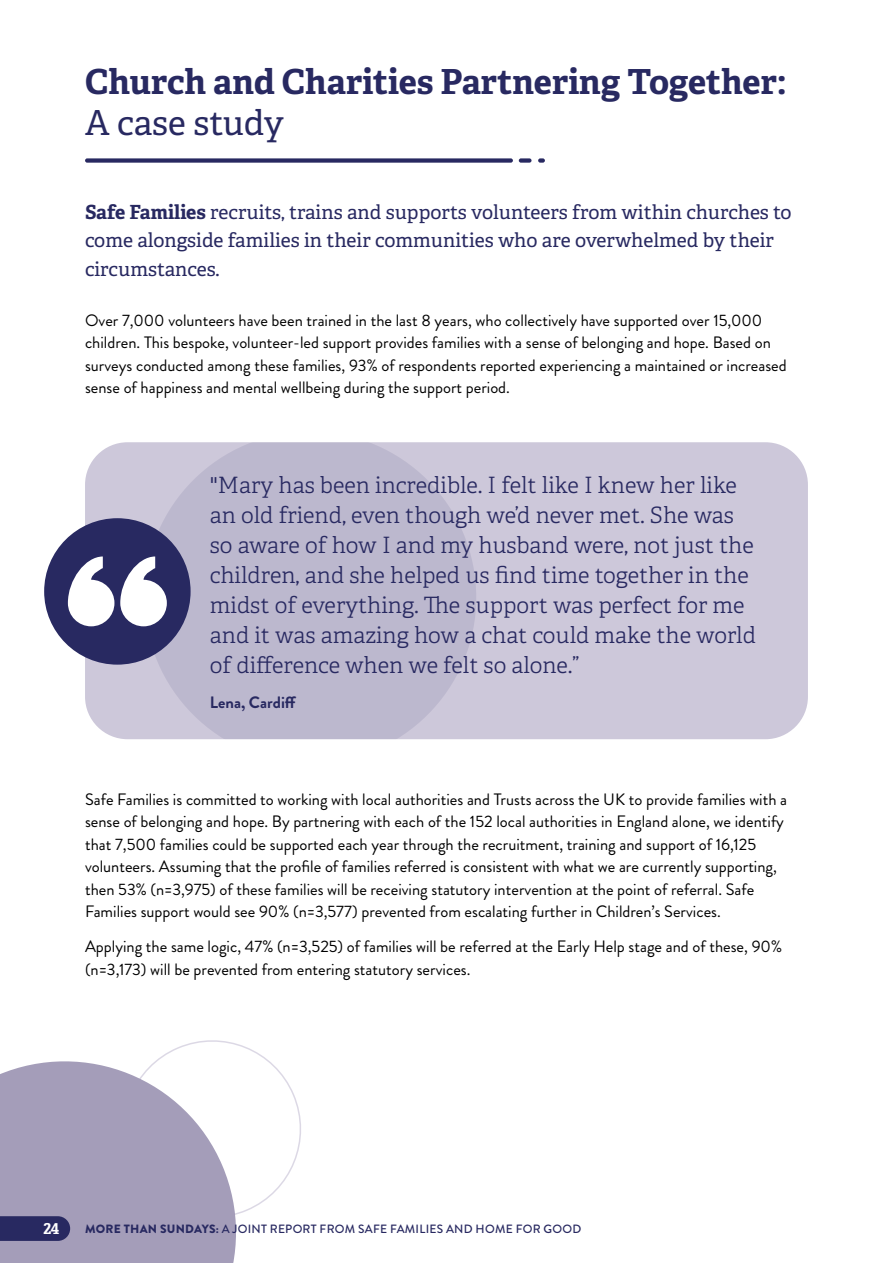
<style>
.page{position:relative;width:893px;height:1263px;background:#fff}
.page>*{position:absolute;margin:0;border:0;box-sizing:border-box;transform-origin:0 0}
.t1{font:700 34.5px "Adelle PE";color:#282961}
.t2{font:34.5px "Adelle PE";color:#282961}
.t3{font:300 22.5px/30px "Adelle";color:#282961}
.t4{font:19.5px/28.5px "Adelle PE";color:#282961}
.t5{font:16.5px/22.5px "Brandon Grotesque";color:#000}
.t6{font:700 16.5px "Brandon Grotesque";color:#282961}
.t7{font:700 15px "Adelle PE";color:#fff}
.t8{font:500 12px "Brandon Grotesque";letter-spacing:.02em;color:#282961}
.s1{font-weight:700}
.s2{font-weight:900}
</style>
<div class="page">
<svg style="left:259px;top:1054px;width:42px;height:151px"></svg>
<svg style="left:0;top:1040px;width:259px;height:223px;fill:#a49db9"></svg>
<svg style="left:0;top:1216px;width:70px;height:25px;background:#2d2e65"></svg>
<div style="left:85px;top:158px;width:428px;height:5px;background:#282961;border-radius:2px"></div>
<div style="left:519px;top:158px;width:12px;height:5px;background:#282961;border-radius:2px"></div>
<svg style="left:538px;top:158px;width:7px;height:5px"></svg>
<div style="left:85px;top:442px;width:723px;height:297px;background:#cdc8da;border-radius:43px"></div>
<svg style="left:145px;top:442px;width:331px;height:297px;fill:#bcb8ce"></svg>
<div style="left:44px;top:518px;width:147px;height:147px;background:#282961;border-radius:50%"></div>
<svg style="left:120px;top:556px;width:47px;height:70px"></svg>
<svg style="left:68px;top:556px;width:46px;height:70px"></svg>
<h1 class="t1" style="left:85px;top:57px;width:703px">Church and Charities Partnering Together:</h1>
<h1 class="t2" style="left:85px;top:97px;width:200px">A case study</h1>
<p class="t4" style="left:85px;top:197px;width:708px"><span class="s1">Safe Families</span> recruits, trains and supports volunteers from within churches to come alongside families in their communities who are overwhelmed by their circumstances.</p>
<p class="t5" style="left:85px;top:309px;width:703px">Over 7,000 volunteers have been trained in the last 8 years, who collectively have supported over 15,000 children. This bespoke, volunteer-led support provides families with a sense of belonging and hope. Based on surveys conducted among these families, 93% of respondents reported experiencing a maintained or increased sense of happiness and mental wellbeing during the support period.</p>
<p class="t3" style="left:210px;top:470px;width:548px">"Mary has been incredible. I felt like I knew her like an old friend, even though we’d never met. She was so aware of how I and my husband were, not just the children, and she helped us find time together in the midst of everything. The support was perfect for me and it was amazing how a chat could make the world of difference when we felt so alone.”</p>
<p class="t6" style="left:210px;top:691px;width:88px">Lena, Cardiff</p>
<p class="t5" style="left:85px;top:788px;width:704px">Safe Families is committed to working with local authorities and Trusts across the UK to provide families with a sense of belonging and hope. By partnering with each of the 152 local authorities in England alone, we identify that 7,500 families could be supported each year through the recruitment, training and support of 16,125 volunteers. Assuming that the profile of families referred is consistent with what we are currently supporting, then 53% (n=3,975) of these families will be receiving statutory intervention at the point of referral. Safe Families support would see 90% (n=3,577) prevented from escalating further in Children’s Services.</p>
<p class="t5" style="left:85px;top:936px;width:699px">Applying the same logic, 47% (n=3,525) of families will be referred at the Early Help stage and of these, 90% (n=3,173) will be prevented from entering statutory services.</p>
<p class="t7" style="left:43px;top:1218px;width:18px">24</p>
<p class="t8" style="left:85px;top:1220px;width:498px"><span class="s2">MORE THAN SUNDAYS:</span> A JOINT REPORT FROM SAFE FAMILIES AND HOME FOR GOOD</p>
</div>
